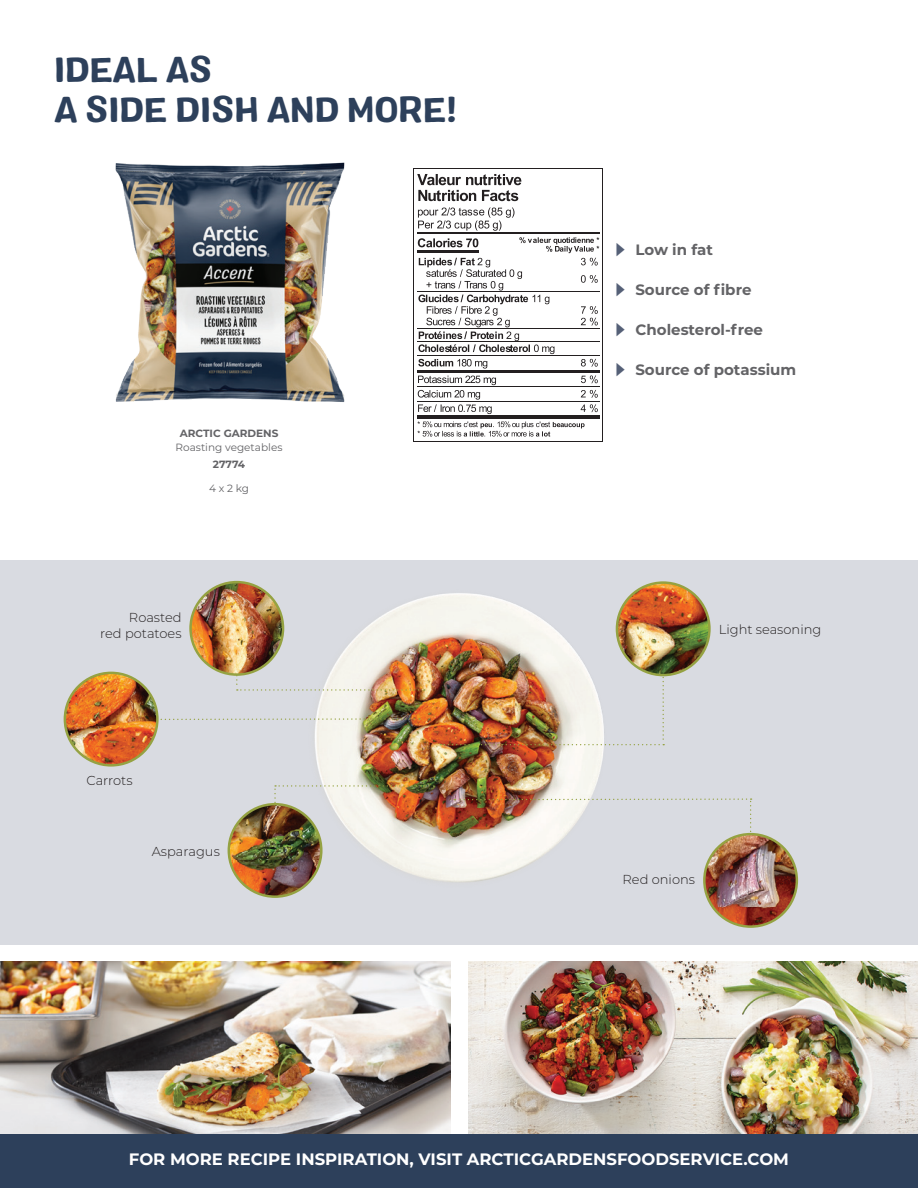
<style>
.page{position:relative;width:918px;height:1188px;background:#fff}
.page>*{position:absolute;margin:0;border:0;box-sizing:border-box;transform-origin:0 0}
.t1{font:34.5px/40.5px "Colby St Bld";color:#2d405b}
.t2{font:700 16.5px "Montserrat";color:#fff}
.t3{font:700 15px "Montserrat";color:#636366}
.t4{font:300 13.05px/16.2px "Montserrat";color:#231f20;text-align:right}
.t5{font:10.5px "Montserrat";color:#636366}
.t6{font:700 10.5px "Montserrat";color:#636366}
.s1{font-size:31.5px;color:#556077}
</style>
<div class="page">
<div style="left:0;top:561px;width:918px;height:384px;background:#d9dbe1"></div>
<img style="left:306px;top:593px;width:308px;height:294px">
<img style="left:440px;top:673px;width:224px;height:72px">
<svg style="left:455px;top:798px;width:297px;height:55px"></svg>
<svg style="left:236px;top:611px;width:189px;height:80px"></svg>
<svg style="left:160px;top:718px;width:260px;height:3px"></svg>
<img style="left:274px;top:785px;width:150px;height:36px">
<svg style="left:616px;top:581px;width:95px;height:95px"></svg>
<img style="left:618px;top:584px;width:90px;height:90px;border-radius:45px">
<svg style="left:703px;top:833px;width:95px;height:95px"></svg>
<img style="left:706px;top:835px;width:90px;height:90px;border-radius:45px">
<svg style="left:189px;top:581px;width:95px;height:95px"></svg>
<img style="left:192px;top:583px;width:90px;height:90px;border-radius:45px">
<svg style="left:64px;top:672px;width:95px;height:95px"></svg>
<img style="left:66px;top:674px;width:90px;height:90px;border-radius:45px">
<svg style="left:228px;top:803px;width:95px;height:95px"></svg>
<img style="left:230px;top:805px;width:90px;height:90px;border-radius:45px">
<hr style="left:414px;top:168px;width:189px;height:1px;background:#231f20">
<hr style="left:414px;top:442px;width:189px;height:1px;background:#231f20">
<hr style="left:414px;top:168px;width:1px;height:274px;background:#231f20">
<hr style="left:602px;top:168px;width:1px;height:274px;background:#231f20">
<hr style="left:417px;top:233px;width:182px;height:1px;background:#231f20">
<hr style="left:417px;top:251px;width:62px;height:2px;background:#231f20">
<hr style="left:417px;top:291px;width:182px;height:1px;background:#231f20">
<hr style="left:417px;top:328px;width:182px;height:1px;background:#231f20">
<hr style="left:417px;top:341px;width:182px;height:1px;background:#231f20">
<hr style="left:417px;top:356px;width:182px;height:1px;background:#231f20">
<hr style="left:417px;top:370px;width:182px;height:3px;background:#231f20">
<hr style="left:417px;top:387px;width:182px;height:1px;background:#231f20">
<hr style="left:417px;top:401px;width:182px;height:1px;background:#231f20">
<hr style="left:417px;top:416px;width:182px;height:2px;background:#231f20">
<hr style="left:417px;top:418px;width:182px;height:1px;background:#231f20">
<svg style="left:418px;top:207px;width:96px;height:24px"></svg>
<svg style="left:418px;top:375px;width:180px;height:39px"></svg>
<svg style="left:417px;top:174px;width:104px;height:27px"></svg>
<svg style="left:418px;top:237px;width:181px;height:132px"></svg>
<svg style="left:417px;top:421px;width:168px;height:16px"></svg>
<img style="left:115px;top:162px;width:230px;height:240px">
<img style="left:0;top:962px;width:450px;height:172px">
<img style="left:468px;top:962px;width:450px;height:172px">
<div style="left:0;top:1134px;width:918px;height:54px;background:#2d405b"></div>
<h1 class="t1" style="left:54px;top:49px;width:404px">IDEAL AS<br>A SIDE DISH AND MORE!</h1>
<p class="t6" style="left:180px;top:425px;width:100px">ARCTIC GARDENS</p>
<p class="t5" style="left:176px;top:440px;width:108px">Roasting vegetables</p>
<p class="t6" style="left:213px;top:457px;width:34px">27774</p>
<p class="t5" style="left:209px;top:481px;width:42px">4 x 2 kg</p>
<p class="t3" style="left:614px;top:239px;width:100px"><span class="s1">▶</span> Low in fat</p>
<p class="t3" style="left:614px;top:279px;width:139px"><span class="s1">▶</span> Source of fibre</p>
<p class="t3" style="left:614px;top:319px;width:150px"><span class="s1">▶</span> Cholesterol-free</p>
<p class="t3" style="left:614px;top:359px;width:183px"><span class="s1">▶</span> Source of potassium</p>
<p class="t4" style="left:100px;top:609px;width:83px">Roasted<br>red potatoes</p>
<p class="t4" style="left:719px;top:621px;width:104px">Light seasoning</p>
<p class="t4" style="left:87px;top:772px;width:48px">Carrots</p>
<p class="t4" style="left:152px;top:843px;width:70px">Asparagus</p>
<p class="t4" style="left:623px;top:871px;width:74px">Red onions</p>
<p class="t2" style="left:129px;top:1147px;width:662px">FOR MORE RECIPE INSPIRATION, VISIT ARCTICGARDENSFOODSERVICE.COM</p>
</div>
